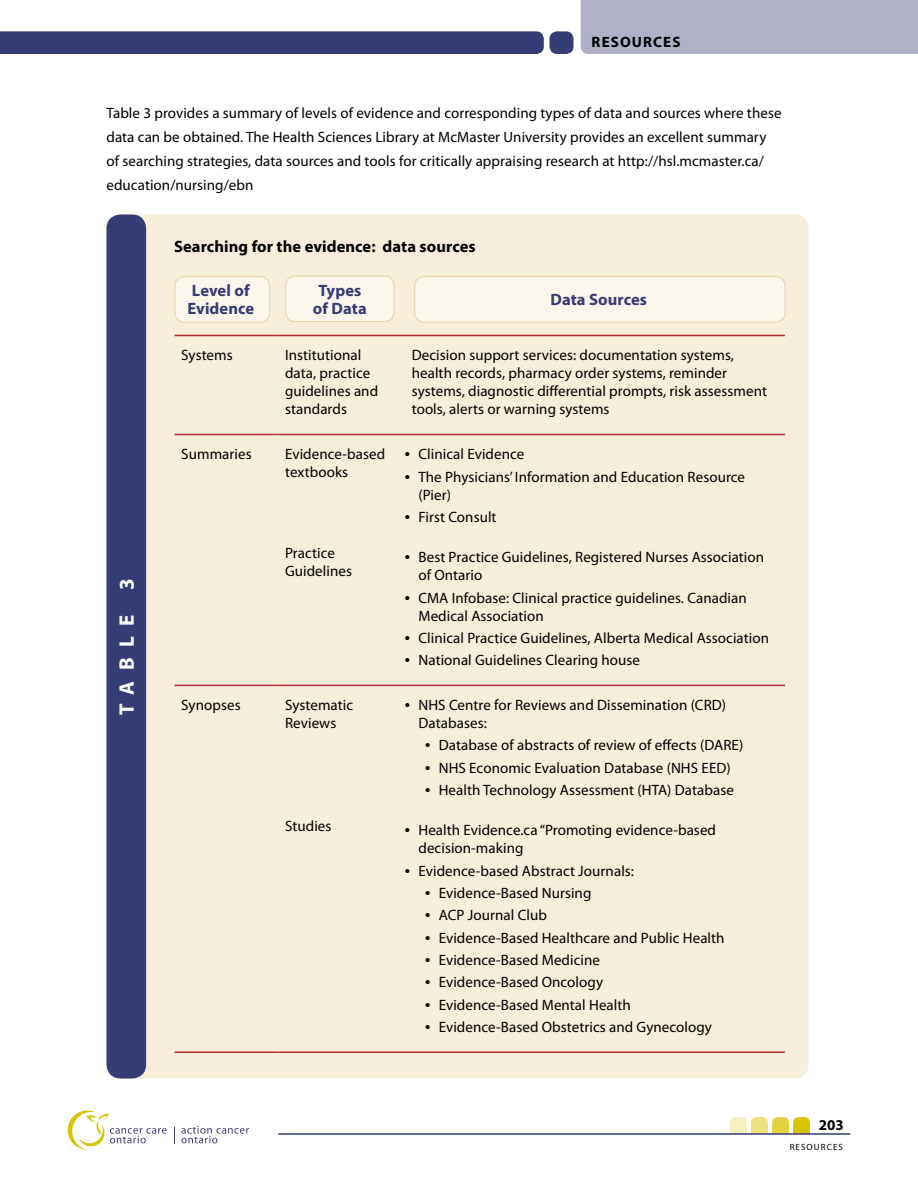
<style>
.page{position:relative;width:918px;height:1188px;background:#fff}
.page>*{position:absolute;margin:0;border:0;box-sizing:border-box;transform-origin:0 0}
.t1{font:700 21px "Myriad Pro";letter-spacing:.5em;color:#fff}
.t2{font:700 16.5px/18px "Myriad Pro";letter-spacing:.005em;color:#363c74}
.t3{font:700 16.5px "Myriad Pro";letter-spacing:.005em;color:#000}
.t4{font:15px/18px "Myriad Pro";letter-spacing:.005em;color:#000}
.t5{font:700 15px "Myriad Pro";letter-spacing:.075em;color:#000}
.t6{font:9px "Myriad Pro";letter-spacing:.12em;color:#000}
.s1{font-family:"Times"}
</style>
<div class="page">
<div style="left:0;top:31px;width:544px;height:23px;background:#363c74"></div>
<svg style="left:181px;top:1126px;width:68px;height:17px"></svg>
<svg style="left:174px;top:1127px;width:1px;height:16px"></svg>
<svg style="left:67px;top:1110px;width:100px;height:40px"></svg>
<div style="left:793px;top:1117px;width:17px;height:17px;background:#d7c300;border-radius:5px"></div>
<div style="left:793px;top:1126px;width:17px;height:8px;background:#d7c300"></div>
<div style="left:772px;top:1117px;width:17px;height:17px;background:#e1d240;border-radius:5px"></div>
<div style="left:772px;top:1126px;width:17px;height:8px;background:#e1d240"></div>
<div style="left:751px;top:1117px;width:17px;height:17px;background:#ebe180;border-radius:5px"></div>
<div style="left:751px;top:1123px;width:17px;height:11px;background:#ebe180"></div>
<div style="left:730px;top:1117px;width:17px;height:17px;background:#f5f0bf;border-radius:5px"></div>
<div style="left:730px;top:1123px;width:17px;height:11px;background:#f5f0bf"></div>
<hr style="left:278px;top:1133px;width:572px;height:2px;background:#363c74">
<div style="left:581px;top:0;width:252px;height:54px;background:#afb1c7"></div>
<div style="left:550px;top:31px;width:24px;height:23px;background:#363c74;border-radius:8px"></div>
<div style="left:833px;top:0;width:85px;height:54px;background:#afb1c7"></div>
<div style="left:107px;top:214px;width:702px;height:864px;background:#f6edda;border-radius:14px"></div>
<div style="left:107px;top:214px;width:39px;height:864px;background:#363c74;border-radius:14px"></div>
<hr style="left:175px;top:335px;width:103px;height:1px;background:#b42e34">
<hr style="left:278px;top:335px;width:127px;height:1px;background:#b42e34">
<hr style="left:405px;top:335px;width:380px;height:1px;background:#b42e34">
<hr style="left:175px;top:434px;width:103px;height:1px;background:#b42e34">
<hr style="left:278px;top:434px;width:127px;height:1px;background:#b42e34">
<hr style="left:405px;top:434px;width:380px;height:1px;background:#b42e34">
<hr style="left:175px;top:685px;width:103px;height:1px;background:#b42e34">
<hr style="left:278px;top:685px;width:127px;height:1px;background:#b42e34">
<hr style="left:405px;top:685px;width:380px;height:1px;background:#b42e34">
<hr style="left:175px;top:1051px;width:103px;height:2px;background:#b42e34">
<hr style="left:278px;top:1051px;width:127px;height:2px;background:#b42e34">
<hr style="left:405px;top:1051px;width:380px;height:2px;background:#b42e34">
<div style="left:175px;top:277px;width:95px;height:45px;background:#faf6ec;border-radius:10px"></div>
<div style="left:175px;top:276px;width:95px;height:47px;border:1px solid #e8d3a2;border-radius:10px"></div>
<div style="left:415px;top:277px;width:370px;height:45px;background:#faf6ec;border-radius:10px"></div>
<div style="left:414px;top:276px;width:371px;height:46px;border:1px solid #e8d3a2;border-radius:10px"></div>
<div style="left:286px;top:276px;width:108px;height:46px;background:#faf6ec;border-radius:10px"></div>
<div style="left:285px;top:276px;width:109px;height:46px;border:1px solid #e8d3a2;border-radius:10px"></div>
<p class="t5" style="left:592px;top:32px;width:90px">RESOURCES</p>
<p class="t4" style="left:106px;top:101px;width:677px;line-height:24px">Table 3 provides a summary of levels of evidence and corresponding types of data and sources where these data can be obtained. The Health Sciences Library at McMaster University provides an excellent summary of searching strategies, data sources and tools for critically appraising research at http://hsl.mcmaster.ca/ education/nursing/ebn</p>
<p class="t3" style="left:174px;top:236px;width:303px">Searching for the evidence: data sources</p>
<h1 class="t1" style="left:113px;top:715px;width:139px;rotate:-90deg">TABLE 3</h1>
<p class="t2" style="left:187px;top:281px;width:68px">Level of<br>Evidence</p>
<p class="t2" style="left:551px;top:290px;width:98px">Data Sources</p>
<p class="t2" style="left:313px;top:280px;width:55px;text-align:center">Types of Data</p>
<p class="t4" style="left:181px;top:346px;width:53px">Systems</p>
<p class="t4" style="left:285px;top:346px;width:95px">Institutional data, practice guidelines and standards</p>
<p class="t4" style="left:412px;top:346px;width:357px">Decision support services: documentation systems, health records, pharmacy order systems, reminder systems, diagnostic differential prompts, risk assessment tools, alerts or warning systems</p>
<p class="t4" style="left:181px;top:445px;width:72px">Summaries</p>
<p class="t4" style="left:285px;top:445px;width:102px">Evidence-based textbooks</p>
<p class="t4" style="left:405px;top:445px;width:121px"><span class="s1">•</span> Clinical Evidence</p>
<p class="t4" style="left:418px;top:467px;width:328px;text-indent:-13px"><span class="s1">•</span> The Physicians’ Information and Education Resource (Pier)</p>
<p class="t4" style="left:405px;top:508px;width:93px"><span class="s1">•</span> First Consult</p>
<p class="t4" style="left:418px;top:548px;width:347px;text-indent:-13px"><span class="s1">•</span> Best Practice Guidelines, Registered Nurses Association of Ontario</p>
<p class="t4" style="left:418px;top:588px;width:330px;text-indent:-13px"><span class="s1">•</span> CMA Infobase: Clinical practice guidelines. Canadian<br>Medical Association</p>
<p class="t4" style="left:405px;top:629px;width:366px"><span class="s1">•</span> Clinical Practice Guidelines, Alberta Medical Association</p>
<p class="t4" style="left:405px;top:651px;width:237px"><span class="s1">•</span> National Guidelines Clearing house</p>
<p class="t4" style="left:285px;top:544px;width:68px">Practice<br>Guidelines</p>
<p class="t4" style="left:181px;top:696px;width:61px">Synopses</p>
<p class="t4" style="left:285px;top:696px;width:70px">Systematic<br>Reviews</p>
<p class="t4" style="left:285px;top:817px;width:48px">Studies</p>
<p class="t4" style="left:418px;top:696px;width:309px;text-indent:-13px"><span class="s1">•</span> NHS Centre for Reviews and Dissemination (CRD)<br>Databases:</p>
<p class="t4" style="left:425px;top:736px;width:320px"><span class="s1">•</span> Database of abstracts of review of effects (DARE)</p>
<p class="t4" style="left:425px;top:759px;width:307px"><span class="s1">•</span> NHS Economic Evaluation Database (NHS EED)</p>
<p class="t4" style="left:425px;top:781px;width:310px"><span class="s1">•</span> Health Technology Assessment (HTA) Database</p>
<p class="t4" style="left:418px;top:821px;width:299px;text-indent:-13px"><span class="s1">•</span> Health Evidence.ca “Promoting evidence-based decision-making</p>
<p class="t4" style="left:405px;top:861px;width:231px"><span class="s1">•</span> Evidence-based Abstract Journals:</p>
<p class="t4" style="left:425px;top:884px;width:168px"><span class="s1">•</span> Evidence-Based Nursing</p>
<p class="t4" style="left:425px;top:906px;width:123px"><span class="s1">•</span> ACP Journal Club</p>
<p class="t4" style="left:425px;top:928px;width:301px"><span class="s1">•</span> Evidence-Based Healthcare and Public Health</p>
<p class="t4" style="left:425px;top:951px;width:176px"><span class="s1">•</span> Evidence-Based Medicine</p>
<p class="t4" style="left:425px;top:973px;width:179px"><span class="s1">•</span> Evidence-Based Oncology</p>
<p class="t4" style="left:425px;top:995px;width:207px"><span class="s1">•</span> Evidence-Based Mental Health</p>
<p class="t4" style="left:425px;top:1018px;width:288px"><span class="s1">•</span> Evidence-Based Obstetrics and Gynecology</p>
<p class="t5" style="left:819px;top:1115px;width:26px">203</p>
<p class="t6" style="left:790px;top:1141px;width:55px">RESOURCES</p>
</div>
